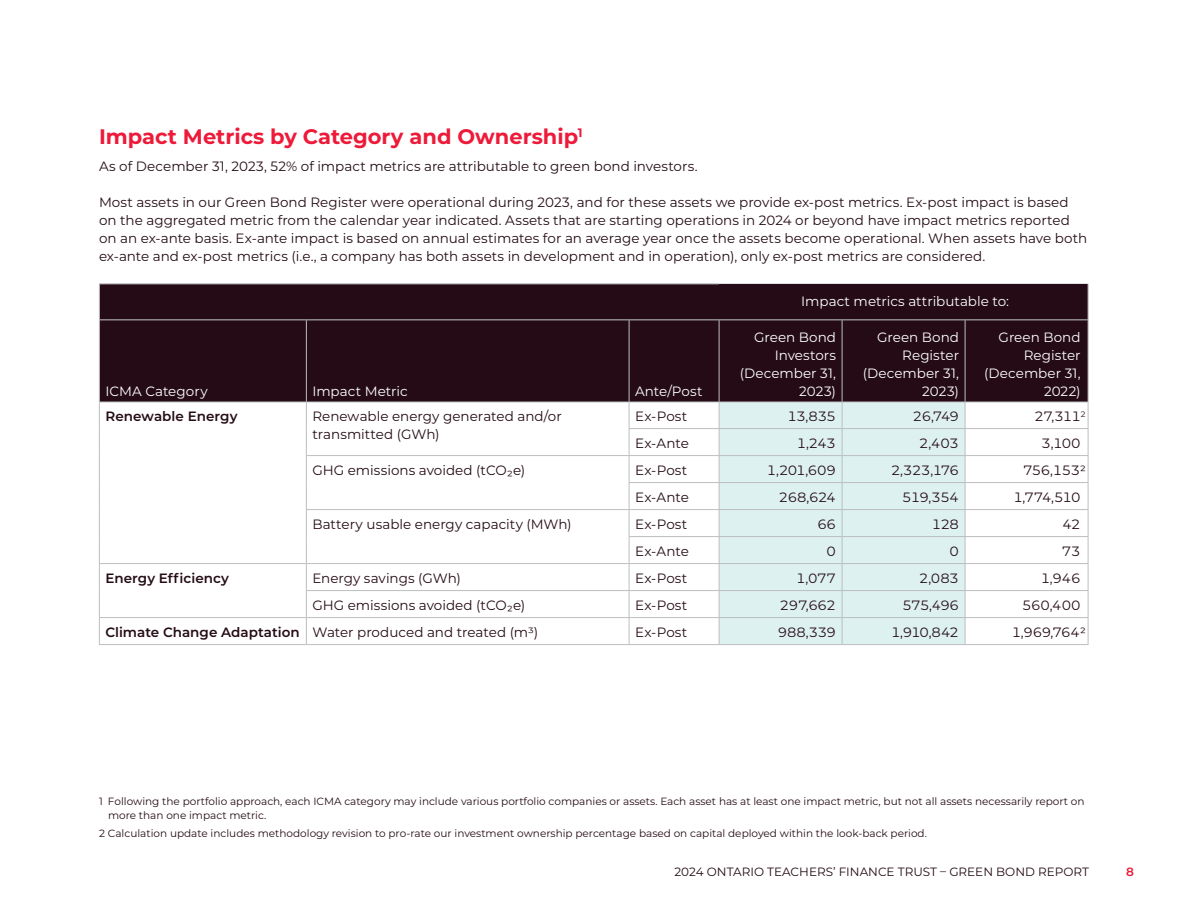
<style>
.page{position:relative;width:1188px;height:918px;background:#fff}
.page>*{position:absolute;margin:0;border:0;box-sizing:border-box;transform-origin:0 0}
.t1{font:700 21px "Montserrat";color:#ed1a39}
.Body{font:13.5px/18px "Montserrat";color:#240b15}
.Body-2{font:13.5px/18px "Montserrat";color:#fff;text-align:right}
.Body-3{font:600 13.5px "Montserrat";letter-spacing:.005em;color:#240b15}
.t2{font:12px "Montserrat";color:#240b15}
.t3{font:600 12px "Montserrat";color:#ed1a39}
.Footnote{font:10.5px/13.5px "Montserrat";color:#240b15}
</style>
<div class="page">
<div style="left:100px;top:284px;width:988px;height:36px;background:#240b15"></div>
<div style="left:100px;top:321px;width:988px;height:81px;background:#240b15"></div>
<div style="left:720px;top:403px;width:245px;height:241px;background:#ddf1f0"></div>
<hr style="left:719px;top:402px;width:123px;height:1px;background:#bcbec0">
<hr style="left:842px;top:402px;width:123px;height:1px;background:#bcbec0">
<hr style="left:965px;top:402px;width:123px;height:1px;background:#bcbec0">
<hr style="left:719px;top:428px;width:123px;height:1px;background:#bcbec0">
<hr style="left:842px;top:428px;width:123px;height:1px;background:#bcbec0">
<hr style="left:965px;top:428px;width:123px;height:1px;background:#bcbec0">
<hr style="left:719px;top:455px;width:123px;height:1px;background:#bcbec0">
<hr style="left:842px;top:455px;width:123px;height:1px;background:#bcbec0">
<hr style="left:965px;top:455px;width:123px;height:1px;background:#bcbec0">
<hr style="left:719px;top:482px;width:123px;height:1px;background:#bcbec0">
<hr style="left:842px;top:482px;width:123px;height:1px;background:#bcbec0">
<hr style="left:965px;top:482px;width:123px;height:1px;background:#bcbec0">
<hr style="left:719px;top:509px;width:123px;height:1px;background:#bcbec0">
<hr style="left:842px;top:509px;width:123px;height:1px;background:#bcbec0">
<hr style="left:965px;top:509px;width:123px;height:1px;background:#bcbec0">
<hr style="left:719px;top:536px;width:123px;height:1px;background:#bcbec0">
<hr style="left:842px;top:536px;width:123px;height:1px;background:#bcbec0">
<hr style="left:965px;top:536px;width:123px;height:1px;background:#bcbec0">
<hr style="left:719px;top:563px;width:123px;height:1px;background:#bcbec0">
<hr style="left:842px;top:563px;width:123px;height:1px;background:#bcbec0">
<hr style="left:965px;top:563px;width:123px;height:1px;background:#bcbec0">
<hr style="left:306px;top:590px;width:323px;height:1px;background:#bcbec0">
<hr style="left:719px;top:590px;width:123px;height:1px;background:#bcbec0">
<hr style="left:842px;top:590px;width:123px;height:1px;background:#bcbec0">
<hr style="left:965px;top:590px;width:123px;height:1px;background:#bcbec0">
<hr style="left:306px;top:617px;width:323px;height:1px;background:#bcbec0">
<hr style="left:719px;top:617px;width:123px;height:1px;background:#bcbec0">
<hr style="left:842px;top:617px;width:123px;height:1px;background:#bcbec0">
<hr style="left:965px;top:617px;width:123px;height:1px;background:#bcbec0">
<hr style="left:306px;top:644px;width:323px;height:1px;background:#bcbec0">
<hr style="left:719px;top:644px;width:123px;height:1px;background:#bcbec0">
<hr style="left:842px;top:644px;width:123px;height:1px;background:#bcbec0">
<hr style="left:965px;top:644px;width:123px;height:1px;background:#bcbec0">
<hr style="left:99px;top:320px;width:1px;height:82px;background:#bcbec0">
<hr style="left:306px;top:320px;width:1px;height:82px;background:#bcbec0">
<hr style="left:629px;top:320px;width:1px;height:82px;background:#bcbec0">
<hr style="left:719px;top:320px;width:1px;height:82px;background:#bcbec0">
<hr style="left:842px;top:320px;width:1px;height:82px;background:#bcbec0">
<hr style="left:965px;top:320px;width:1px;height:82px;background:#bcbec0">
<hr style="left:1088px;top:320px;width:1px;height:82px;background:#bcbec0">
<hr style="left:306px;top:402px;width:323px;height:1px;background:#bcbec0">
<svg style="left:842px;top:402px;width:1px;height:242px"></svg>
<svg style="left:965px;top:402px;width:1px;height:242px"></svg>
<svg style="left:1088px;top:402px;width:1px;height:242px"></svg>
<hr style="left:306px;top:455px;width:323px;height:1px;background:#bcbec0">
<hr style="left:306px;top:509px;width:323px;height:1px;background:#bcbec0">
<hr style="left:99px;top:644px;width:207px;height:1px;background:#bcbec0">
<hr style="left:99px;top:617px;width:207px;height:1px;background:#bcbec0">
<hr style="left:1088px;top:284px;width:1px;height:36px;background:#bcbec0">
<hr style="left:719px;top:320px;width:123px;height:1px;background:#bcbec0">
<hr style="left:842px;top:320px;width:123px;height:1px;background:#bcbec0">
<hr style="left:965px;top:320px;width:123px;height:1px;background:#bcbec0">
<hr style="left:99px;top:284px;width:207px;height:1px;background:#bcbec0">
<hr style="left:99px;top:284px;width:1px;height:36px;background:#bcbec0">
<hr style="left:99px;top:320px;width:207px;height:1px;background:#bcbec0">
<hr style="left:306px;top:284px;width:323px;height:1px;background:#bcbec0">
<hr style="left:306px;top:320px;width:323px;height:1px;background:#bcbec0">
<hr style="left:629px;top:284px;width:90px;height:1px;background:#bcbec0">
<hr style="left:629px;top:320px;width:90px;height:1px;background:#bcbec0">
<hr style="left:99px;top:402px;width:207px;height:1px;background:#bcbec0">
<svg style="left:306px;top:402px;width:1px;height:242px"></svg>
<svg style="left:629px;top:402px;width:91px;height:243px"></svg>
<hr style="left:99px;top:563px;width:207px;height:1px;background:#bcbec0">
<hr style="left:306px;top:563px;width:323px;height:1px;background:#bcbec0">
<svg style="left:99px;top:402px;width:1px;height:242px"></svg>
<h2 class="t1" style="left:99px;top:121px;width:485px">Impact Metrics by Category and Ownership<sup>1</sup></h2>
<p class="Body" style="left:99px;top:157px;width:600px">As of December 31, 2023, 52% of impact metrics are attributable to green bond investors.</p>
<p class="Body" style="left:99px;top:193px;width:990px">Most assets in our Green Bond Register were operational during 2023, and for these assets we provide ex-post metrics. Ex-post impact is based on the aggregated metric from the calendar year indicated. Assets that are starting operations in 2024 or beyond have impact metrics reported on an ex-ante basis. Ex-ante impact is based on annual estimates for an average year once the assets become operational. When assets have both ex-ante and ex-post metrics (i.e., a company has both assets in development and in operation), only ex-post metrics are considered.</p>
<p class="Body-2" style="left:801px;top:292px;width:209px">Impact metrics attributable to:</p>
<p class="Body-2" style="left:105px;top:382px;width:104px">ICMA Category</p>
<p class="Body-2" style="left:312px;top:382px;width:97px">Impact Metric</p>
<p class="Body-2" style="left:635px;top:382px;width:69px">Ante/Post</p>
<p class="Body-2" style="left:740px;top:328px;width:98px">Green Bond<br>Investors (December 31,<br>2023)</p>
<p class="Body-2" style="left:863px;top:328px;width:98px">Green Bond<br>Register (December 31,<br>2023)</p>
<p class="Body-2" style="left:984px;top:328px;width:98px">Green Bond<br>Register (December 31,<br>2022)</p>
<p class="Body-3" style="left:105px;top:407px;width:134px">Renewable Energy</p>
<p class="Body" style="left:312px;top:407px;width:251px">Renewable energy generated and/or transmitted (GWh)</p>
<p class="Body" style="left:635px;top:407px;width:54px">Ex-Post</p>
<p class="Body" style="left:787px;top:407px;width:50px">13,835</p>
<p class="Body" style="left:913px;top:407px;width:48px">26,749</p>
<p class="Body" style="left:1035px;top:407px;width:53px">27,311<sup>2</sup></p>
<p class="Body" style="left:635px;top:433px;width:55px">Ex-Ante</p>
<p class="Body" style="left:797px;top:433px;width:41px">1,243</p>
<p class="Body" style="left:919px;top:433px;width:41px">2,403</p>
<p class="Body" style="left:1042px;top:433px;width:40px">3,100</p>
<p class="Body" style="left:312px;top:460px;width:214px">GHG emissions avoided (tCO2e)</p>
<p class="Body" style="left:635px;top:460px;width:54px">Ex-Post</p>
<p class="Body" style="left:767px;top:460px;width:71px">1,201,609</p>
<p class="Body" style="left:891px;top:460px;width:70px">2,323,176</p>
<p class="Body" style="left:1023px;top:460px;width:64px">756,1532</p>
<p class="Body" style="left:635px;top:487px;width:55px">Ex-Ante</p>
<p class="Body" style="left:779px;top:487px;width:59px">268,624</p>
<p class="Body" style="left:902px;top:487px;width:58px">519,354</p>
<p class="Body" style="left:1013px;top:487px;width:69px">1,774,510</p>
<p class="Body" style="left:312px;top:514px;width:261px">Battery usable energy capacity (MWh)</p>
<p class="Body" style="left:635px;top:514px;width:54px">Ex-Post</p>
<p class="Body" style="left:817px;top:514px;width:20px">66</p>
<p class="Body" style="left:932px;top:514px;width:29px">128</p>
<p class="Body" style="left:1063px;top:514px;width:20px">42</p>
<p class="Body" style="left:635px;top:541px;width:55px">Ex-Ante</p>
<p class="Body" style="left:827px;top:541px;width:11px">0</p>
<p class="Body" style="left:950px;top:541px;width:11px">0</p>
<p class="Body" style="left:1062px;top:541px;width:20px">73</p>
<p class="Body-3" style="left:105px;top:568px;width:125px">Energy Efficiency</p>
<p class="Body" style="left:312px;top:568px;width:150px">Energy savings (GWh)</p>
<p class="Body" style="left:635px;top:568px;width:54px">Ex-Post</p>
<p class="Body" style="left:796px;top:568px;width:41px">1,077</p>
<p class="Body" style="left:919px;top:568px;width:41px">2,083</p>
<p class="Body" style="left:1041px;top:568px;width:41px">1,946</p>
<p class="Body" style="left:312px;top:595px;width:214px">GHG emissions avoided (tCO2e)</p>
<p class="Body" style="left:635px;top:595px;width:54px">Ex-Post</p>
<p class="Body" style="left:780px;top:595px;width:58px">297,662</p>
<p class="Body" style="left:902px;top:595px;width:58px">575,496</p>
<p class="Body" style="left:1022px;top:595px;width:60px">560,400</p>
<p class="Body-3" style="left:105px;top:622px;width:196px">Climate Change Adaptation</p>
<p class="Body" style="left:312px;top:622px;width:227px">Water produced and treated (m3)</p>
<p class="Body" style="left:635px;top:622px;width:54px">Ex-Post</p>
<p class="Body" style="left:778px;top:622px;width:60px">988,339</p>
<p class="Body" style="left:891px;top:622px;width:70px">1,910,842</p>
<p class="Body" style="left:1012px;top:622px;width:76px">1,969,7642</p>
<p class="Footnote" style="left:108px;top:795px;width:978px;text-indent:-9px">1 Following the portfolio approach, each ICMA category may include various portfolio companies or assets. Each asset has at least one impact metric, but not all assets necessarily report on more than one impact metric.</p>
<p class="Footnote" style="left:99px;top:826px;width:829px">2 Calculation update includes methodology revision to pro-rate our investment ownership percentage based on capital deployed within the look-back period.</p>
<p class="t2" style="left:675px;top:863px;width:416px">2024 ONTARIO TEACHERS’ FINANCE TRUST – GREEN BOND REPORT</p>
<p class="t3" style="left:1126px;top:863px;width:9px">8</p>
</div>
